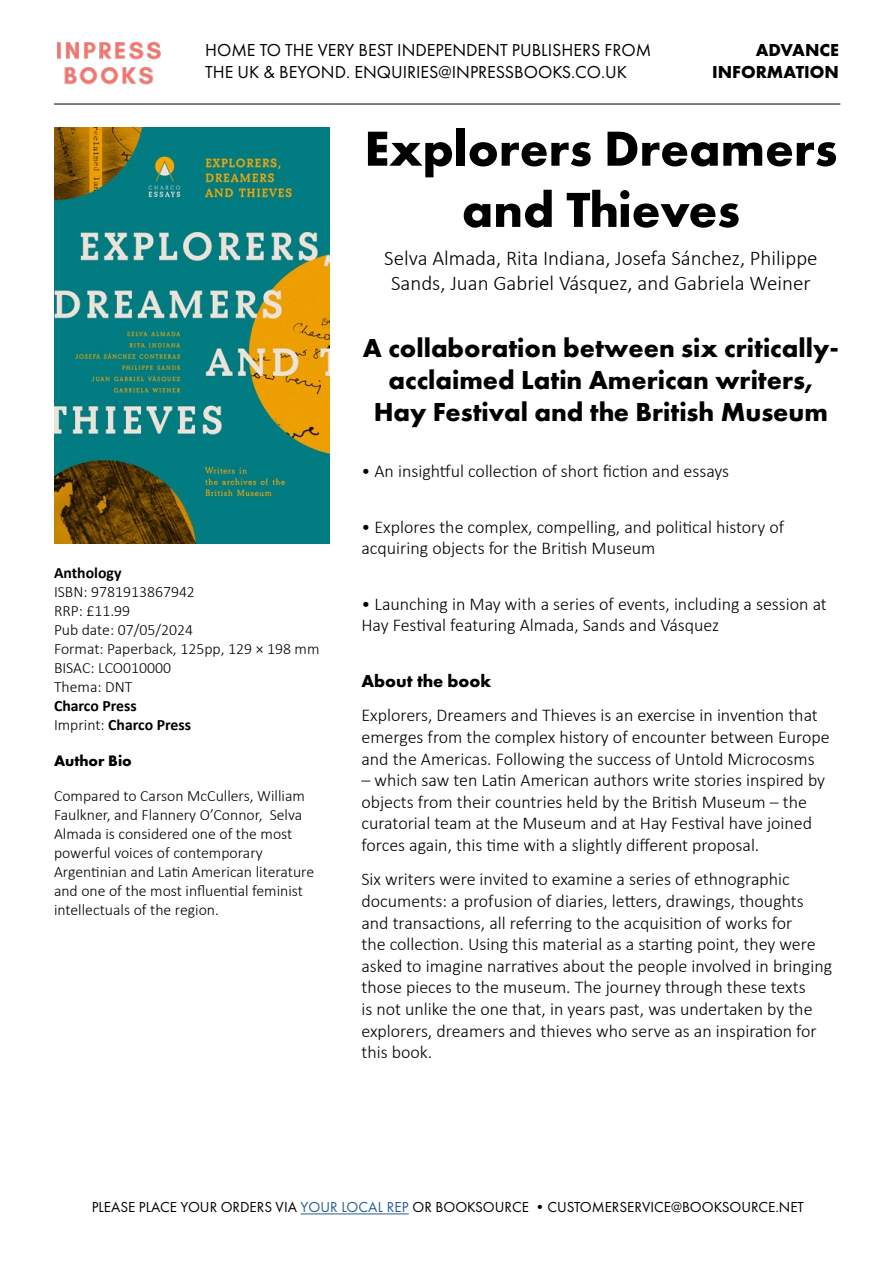
<style>
.page{position:relative;width:893px;height:1263px;background:#fff}
.page>*{position:absolute;margin:0;border:0;box-sizing:border-box;transform-origin:0 0}
.t1{font:700 51px/61.2px "Futura PT";color:#000;text-align:center}
.t2{font:700 27px/32.4px "Futura PT";color:#000;text-align:center}
.t3{font:300 21px/25.2px "Calibri";color:#000;text-align:center}
.t4{font:300 18px/21.6px "Calibri";color:#000}
.t5{font:18px/21.6px "Futura PT";color:#000}
.t6{font:700 18px/21.6px "Futura PT";color:#000;text-align:right}
.t7{font:300 15.75px/18.9px "Calibri";color:#000}
.t8{font:700 15.75px/18.9px "Calibri";color:#000}
.t9{font:700 15.75px "Futura PT";color:#000}
.t10{font:15px "Futura PT";color:#000}
.s1{font-weight:300}
.s2{color:#275b9b}
</style>
<div class="page">
<hr style="left:301px;top:1213px;width:108px;height:1px;background:#275b9b">
<img style="left:57px;top:41px;width:104px;height:44px">
<hr style="left:54px;top:104px;width:786px;height:1px;background:#000">
<img style="left:54px;top:127px;width:276px;height:417px">
<p class="t5" style="left:205px;top:39px;width:448px">HOME TO THE VERY BEST INDEPENDENT PUBLISHERS FROM<br>THE UK &amp; BEYOND. ENQUIRIES@INPRESSBOOKS.CO.UK</p>
<p class="t6" style="left:712px;top:39px;width:128px">ADVANCE<br>INFORMATION</p>
<h1 class="t1" style="left:364px;top:117px;width:475px">Explorers Dreamers and Thieves</h1>
<p class="t3" style="left:384px;top:245px;width:435px">Selva Almada, Rita Indiana, Josefa Sánchez, Philippe<br>Sands, Juan Gabriel Vásquez, and Gabriela Weiner</p>
<p class="t8" style="left:54px;top:563px;width:69px">Anthology</p>
<p class="t7" style="left:54px;top:582px;width:267px">ISBN: 9781913867942<br>RRP: £11.99<br>Pub date: 07/05/2024<br>Format: Paperback, 125pp, 129 × 198 mm<br>BISAC: LCO010000<br>Thema: DNT</p>
<p class="t8" style="left:54px;top:696px;width:139px">Charco Press<br><span class="s1">Imprint:</span> Charco Press</p>
<p class="t9" style="left:54px;top:750px;width:79px">Author Bio</p>
<p class="t7" style="left:54px;top:787px;width:262px">Compared to Carson McCullers, William Faulkner, and Flannery O’Connor, Selva Almada is considered one of the most powerful voices of contemporary Argentinian and Latin American literature and one of the most influential feminist intellectuals of the region.</p>
<h2 class="t2" style="left:363px;top:331px;width:477px">A collaboration between six critically&shy;acclaimed Latin American writers,<br>Hay Festival and the British Museum</h2>
<p class="t4" style="left:361px;top:460px;width:369px">• An insightful collection of short fiction and essays</p>
<p class="t4" style="left:361px;top:516px;width:424px">• Explores the complex, compelling, and political history of acquiring objects for the British Museum</p>
<p class="t4" style="left:361px;top:593px;width:467px">• Launching in May with a series of events, including a session at<br>Hay Festival featuring Almada, Sands and Vásquez</p>
<p class="t6" style="left:361px;top:670px;width:131px">About the book</p>
<p class="t4" style="left:361px;top:704px;width:470px">Explorers, Dreamers and Thieves is an exercise in invention that emerges from the complex history of encounter between Europe and the Americas. Following the success of Untold Microcosms</p>
<p class="t4" style="left:361px;top:769px;width:465px">– which saw ten Latin American authors write stories inspired by objects from their countries held by the British Museum – the curatorial team at the Museum and at Hay Festival have joined forces again, this time with a slightly different proposal.</p>
<p class="t4" style="left:361px;top:868px;width:472px">Six writers were invited to examine a series of ethnographic documents: a profusion of diaries, letters, drawings, thoughts and transactions, all referring to the acquisition of works for<br>the collection. Using this material as a starting point, they were asked to imagine narratives about the people involved in bringing those pieces to the museum. The journey through these texts<br>is not unlike the one that, in years past, was undertaken by the explorers, dreamers and thieves who serve as an inspiration for this book.</p>
<p class="t10" style="left:92px;top:1198px;width:714px">PLEASE PLACE YOUR ORDERS VIA <span class="s2">YOUR LOCAL REP</span> OR BOOKSOURCE •CUSTOMERSERVICE@BOOKSOURCE.NET</p>
</div>
